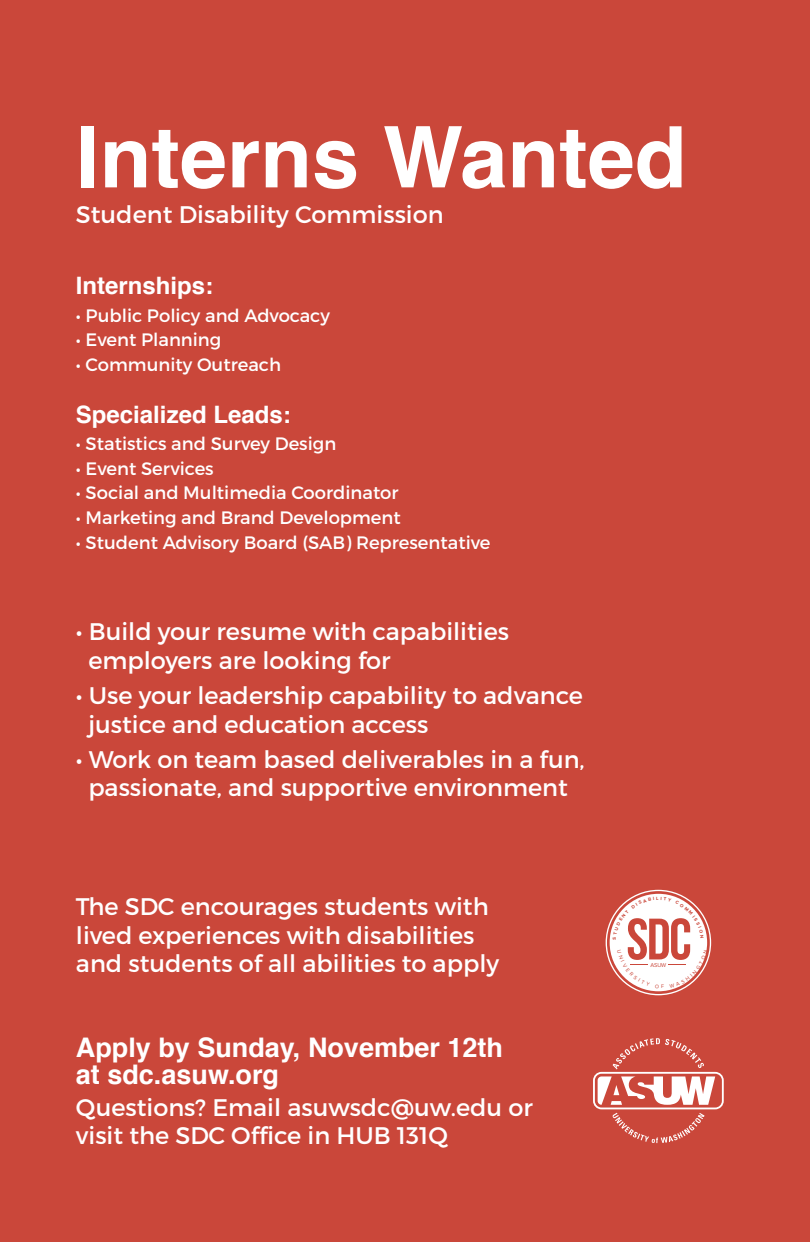
<style>
.page{position:relative;width:810px;height:1242px;background:#ca473a}
.page>*{position:absolute;margin:0;border:0;box-sizing:border-box;transform-origin:0 0}
.t1{font:700 85px "Helvetica";color:#fff}
.t2{font:700 58.3px "Bebas Neue";color:#ca473a}
.t3{font:700 27px/27px "Helvetica";color:#fff}
.t4{font:24px/28.8px "Montserrat";color:#fff}
.t5{font:700 24px "Helvetica";color:#fff}
.t6{font:18px "Montserrat";color:#fff}
.t7{font:5.8px "Proxima Nova";color:#ca473a}
</style>
<div class="page">
<svg style="left:593px;top:1038px;width:131px;height:105px"></svg>
<svg style="left:606px;top:890px;width:105px;height:105px"></svg>
<h1 class="t1" style="left:76px;top:89px;width:612px">Interns Wanted</h1>
<p class="t4" style="left:76px;top:200px;width:369px">Student Disability Commission</p>
<p class="t5" style="left:76px;top:266px;width:139px">Internships:</p>
<p class="t6" style="left:76px;top:304px;width:256px">• Public Policy and Advocacy</p>
<p class="t6" style="left:76px;top:329px;width:147px">• Event Planning</p>
<p class="t6" style="left:76px;top:354px;width:207px">• Community Outreach</p>
<p class="t5" style="left:76px;top:395px;width:216px">Specialized Leads:</p>
<p class="t6" style="left:76px;top:433px;width:262px">• Statistics and Survey Design</p>
<p class="t6" style="left:76px;top:457px;width:139px">• Event Services</p>
<p class="t6" style="left:76px;top:482px;width:324px">• Social and Multimedia Coordinator</p>
<p class="t6" style="left:76px;top:507px;width:326px">• Marketing and Brand Development</p>
<p class="t6" style="left:76px;top:531px;width:416px">• Student Advisory Board (SAB) Representative</p>
<p class="t4" style="left:88px;top:617px;width:422px;text-indent:-12px">• Build your resume with capabilities employers are looking for</p>
<p class="t4" style="left:88px;top:681px;width:496px;text-indent:-12px">• Use your leadership capability to advance justice and education access</p>
<p class="t4" style="left:76px;top:745px;width:510px;text-align:center">• Work on team based deliverables in a fun, passionate, and supportive environment</p>
<p class="t4" style="left:76px;top:892px;width:425px">The SDC encourages students with lived experiences with disabilities and students of all abilities to apply</p>
<p class="t3" style="left:76px;top:1034px;width:429px">Apply by Sunday, November 12th at sdc.asuw.org</p>
<p class="t4" style="left:76px;top:1093px;width:458px">Questions? Email asuwsdc@uw.edu or visit the SDC Office in HUB 131Q</p>
<h2 class="t2" style="left:626px;top:907px;width:67px">SDC</h2>
<p class="t7" style="left:651px;top:962px;width:17px">ASUW</p>
</div>
